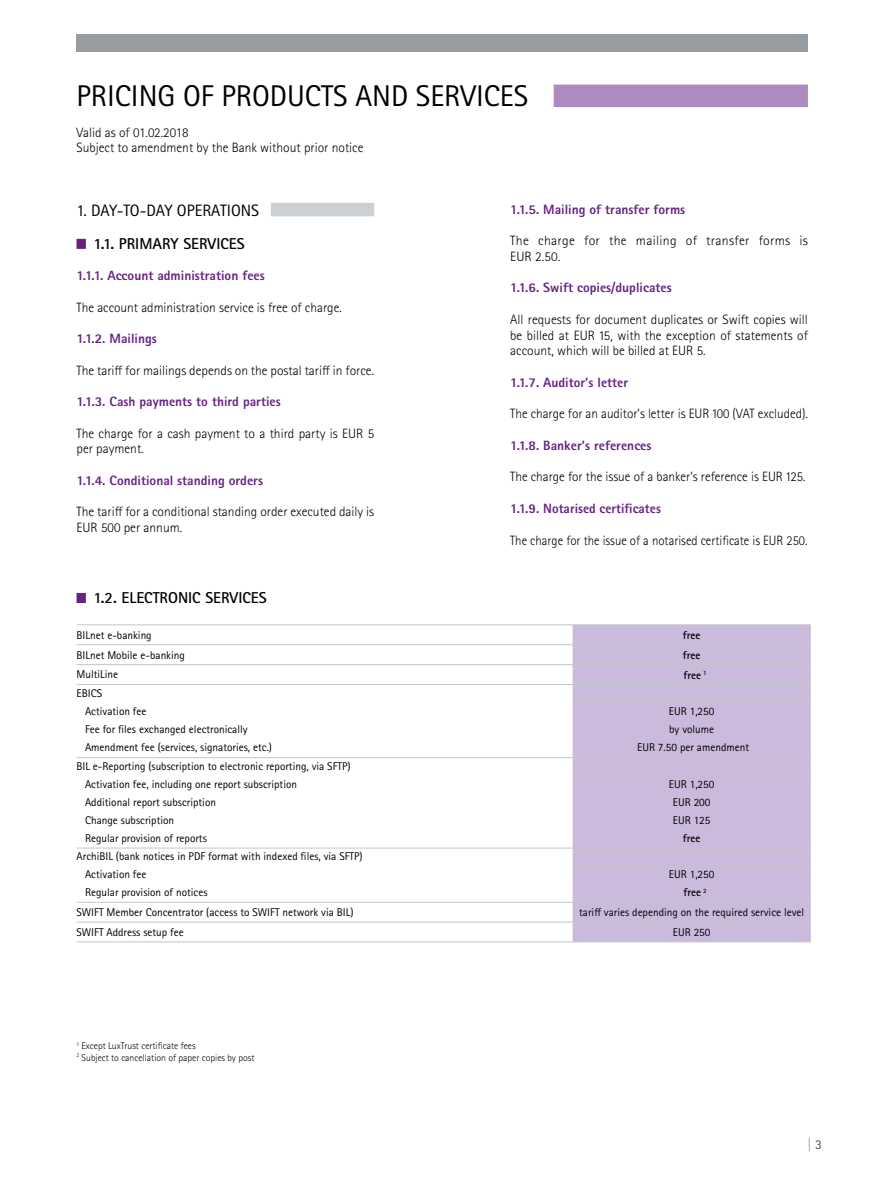
<style>
.page{position:relative;width:893px;height:1191px;background:#fff}
.page>*{position:absolute;margin:0;border:0;box-sizing:border-box;transform-origin:0 0}
.t1{font:30px "Rotis Sans Serif Std";color:#000}
.t2{font:16.5px "Rotis Sans Serif Std";color:#000}
.t3{font:700 15.75px "Rotis Sans Serif Std";color:#000}
.t4{font:300 13.5px/15.8px "Rotis Sans Serif Std";color:#000}
.t5{font:800 13.5px "Rotis Sans Serif Std";color:#652282}
.t6{font:300 13.5px "Rotis Sans Serif Std";color:#000;scale:.95 1}
.t7{font:300 13.5px/15.8px "Rotis Sans Serif Std";letter-spacing:.02em;color:#000}
.t8{font:13.5px "Rotis Sans Serif Std";color:#989da1}
.t9{font:11.25px/18px "Rotis Sans Serif Std";color:#000}
.t10{font:700 11.25px "Rotis Sans Serif Std";color:#000}
.t11{font:300 9.75px/11.7px "Rotis Sans Serif Std";color:#000}
.s1{color:#494948}
</style>
<div class="page">
<div style="left:77px;top:34px;width:731px;height:17px;background:#989da1"></div>
<div style="left:554px;top:85px;width:254px;height:22px;background:#ac8bc0"></div>
<div style="left:271px;top:203px;width:103px;height:13px;background:#ccd0d2"></div>
<div style="left:77px;top:239px;width:9px;height:10px;background:#652282"></div>
<div style="left:77px;top:593px;width:9px;height:10px;background:#652282"></div>
<div style="left:573px;top:625px;width:238px;height:316px;background:#ccbadc"></div>
<hr style="left:77px;top:624px;width:496px;height:1px;background:#c1c6c8">
<hr style="left:573px;top:624px;width:238px;height:1px;background:#c1c6c8">
<hr style="left:77px;top:644px;width:496px;height:1px;background:#c1c6c8">
<hr style="left:573px;top:644px;width:238px;height:1px;background:#c1c6c8">
<hr style="left:77px;top:664px;width:496px;height:1px;background:#c1c6c8">
<hr style="left:573px;top:664px;width:238px;height:1px;background:#c1c6c8">
<hr style="left:77px;top:684px;width:496px;height:1px;background:#c1c6c8">
<hr style="left:573px;top:684px;width:238px;height:1px;background:#c1c6c8">
<hr style="left:573px;top:702px;width:238px;height:1px;background:#c1c6c8">
<hr style="left:77px;top:757px;width:496px;height:1px;background:#c1c6c8">
<hr style="left:573px;top:757px;width:238px;height:1px;background:#c1c6c8">
<hr style="left:573px;top:775px;width:238px;height:1px;background:#c1c6c8">
<hr style="left:77px;top:847px;width:496px;height:1px;background:#c1c6c8">
<hr style="left:573px;top:847px;width:238px;height:1px;background:#c1c6c8">
<hr style="left:573px;top:865px;width:238px;height:1px;background:#c1c6c8">
<hr style="left:77px;top:921px;width:496px;height:1px;background:#c1c6c8">
<hr style="left:573px;top:921px;width:238px;height:1px;background:#c1c6c8">
<hr style="left:77px;top:941px;width:496px;height:1px;background:#c1c6c8">
<hr style="left:573px;top:941px;width:238px;height:1px;background:#c1c6c8">
<hr style="left:77px;top:902px;width:496px;height:1px;background:#c1c6c8">
<hr style="left:573px;top:902px;width:238px;height:1px;background:#c1c6c8">
<h1 class="t1" style="left:77px;top:78px;width:453px">PRICING OF PRODUCTS AND SERVICES</h1>
<p class="t4" style="left:77px;top:124px;width:288px">Valid as of 01.02.2018<br>Subject to amendment by the Bank without prior notice</p>
<h2 class="t2" style="left:77px;top:200px;width:184px">1. DAY-TO-DAY OPERATIONS</h2>
<h3 class="t3" style="left:94px;top:233px;width:153px">1.1. PRIMARY SERVICES</h3>
<p class="t5" style="left:77px;top:267px;width:190px">1.1.1. Account administration fees</p>
<p class="t4" style="left:77px;top:299px;width:267px">The account administration service is free of charge.</p>
<p class="t5" style="left:77px;top:330px;width:82px">1.1.2. Mailings</p>
<p class="t4" style="left:77px;top:362px;width:299px">The tariff for mailings depends on the postal tariff in force.</p>
<p class="t5" style="left:77px;top:393px;width:206px">1.1.3. Cash payments to third parties</p>
<p class="t4" style="left:77px;top:425px;width:299px">The charge for a cash payment to a third party is EUR 5 per payment.</p>
<p class="t5" style="left:77px;top:472px;width:188px">1.1.4. Conditional standing orders</p>
<p class="t4" style="left:77px;top:504px;width:299px">The tariff for a conditional standing order executed daily is<br>EUR 500 per annum.</p>
<p class="t5" style="left:510px;top:200px;width:176px">1.1.5. Mailing of transfer forms</p>
<p class="t7" style="left:510px;top:233px;width:299px">The charge for the mailing of transfer forms is<br>EUR 2.50.</p>
<p class="t5" style="left:510px;top:279px;width:163px">1.1.6. Swift copies/duplicates</p>
<p class="t4" style="left:510px;top:312px;width:299px;text-align:justify">All requests for document duplicates or Swift copies will be billed at EUR 15, with the exception of statements of account, which will be billed at EUR 5.</p>
<p class="t5" style="left:510px;top:374px;width:120px">1.1.7. Auditor’s letter</p>
<p class="t4" style="left:510px;top:406px;width:299px">The charge for an auditor’s letter is EUR 100 (VAT excluded).</p>
<p class="t5" style="left:510px;top:437px;width:143px">1.1.8. Banker’s references</p>
<p class="t4" style="left:510px;top:469px;width:297px">The charge for the issue of a banker’s reference is EUR 125.</p>
<p class="t5" style="left:510px;top:500px;width:152px">1.1.9. Notarised certificates</p>
<p class="t6" style="left:510px;top:532px;width:314px">The charge for the issue of a notarised certificate is EUR 250.</p>
<h3 class="t3" style="left:94px;top:587px;width:175px">1.2. ELECTRONIC SERVICES</h3>
<p class="t9" style="left:77px;top:626px;width:77px">BILnet e-banking</p>
<p class="t10" style="left:683px;top:628px;width:19px">free</p>
<p class="t9" style="left:77px;top:646px;width:110px">BILnet Mobile e-banking</p>
<p class="t10" style="left:683px;top:647px;width:19px">free</p>
<p class="t9" style="left:77px;top:665px;width:43px">MultiLine</p>
<p class="t10" style="left:683px;top:667px;width:25px">free <sup>1</sup></p>
<p class="t9" style="left:85px;top:683px;width:63px;text-indent:-9px">EBICS<br>Activation fee</p>
<p class="t9" style="left:669px;top:702px;width:47px">EUR 1,250</p>
<p class="t9" style="left:85px;top:720px;width:164px">Fee for files exchanged electronically</p>
<p class="t9" style="left:669px;top:720px;width:46px">by volume</p>
<p class="t9" style="left:85px;top:738px;width:189px">Amendment fee (services, signatories, etc.)</p>
<p class="t9" style="left:637px;top:738px;width:114px">EUR 7.50 per amendment</p>
<p class="t9" style="left:85px;top:757px;width:267px;text-indent:-9px">BIL e-Reporting (subscription to electronic reporting, via SFTP)<br>Activation fee, including one report subscription</p>
<p class="t9" style="left:669px;top:775px;width:47px">EUR 1,250</p>
<p class="t9" style="left:85px;top:793px;width:132px">Additional report subscription</p>
<p class="t9" style="left:673px;top:793px;width:39px">EUR 200</p>
<p class="t9" style="left:85px;top:811px;width:91px">Change subscription</p>
<p class="t9" style="left:673px;top:811px;width:39px">EUR 125</p>
<p class="t9" style="left:85px;top:829px;width:123px">Regular provision of reports</p>
<p class="t10" style="left:683px;top:831px;width:19px">free</p>
<p class="t9" style="left:85px;top:847px;width:279px;text-indent:-9px">ArchiBIL (bank notices in PDF format with indexed files, via SFTP)<br>Activation fee</p>
<p class="t9" style="left:669px;top:865px;width:47px">EUR 1,250</p>
<p class="t9" style="left:85px;top:883px;width:124px">Regular provision of notices</p>
<p class="t10" style="left:683px;top:885px;width:25px">free <sup>2</sup></p>
<p class="t9" style="left:77px;top:903px;width:278px">SWIFT Member Concentrator (access to SWIFT network via BIL)</p>
<p class="t9" style="left:579px;top:903px;width:227px">tariff varies depending on the required service level</p>
<p class="t9" style="left:77px;top:923px;width:109px">SWIFT Address setup fee</p>
<p class="t9" style="left:673px;top:923px;width:39px">EUR 250</p>
<p class="t11" style="left:77px;top:1040px;width:179px"><sup>1</sup> Except LuxTrust certificate fees<br><sup>2</sup> Subject to cancellation of paper copies by post</p>
<p class="t8" style="left:808px;top:1136px;width:15px">| <span class="s1">3</span></p>
</div>
